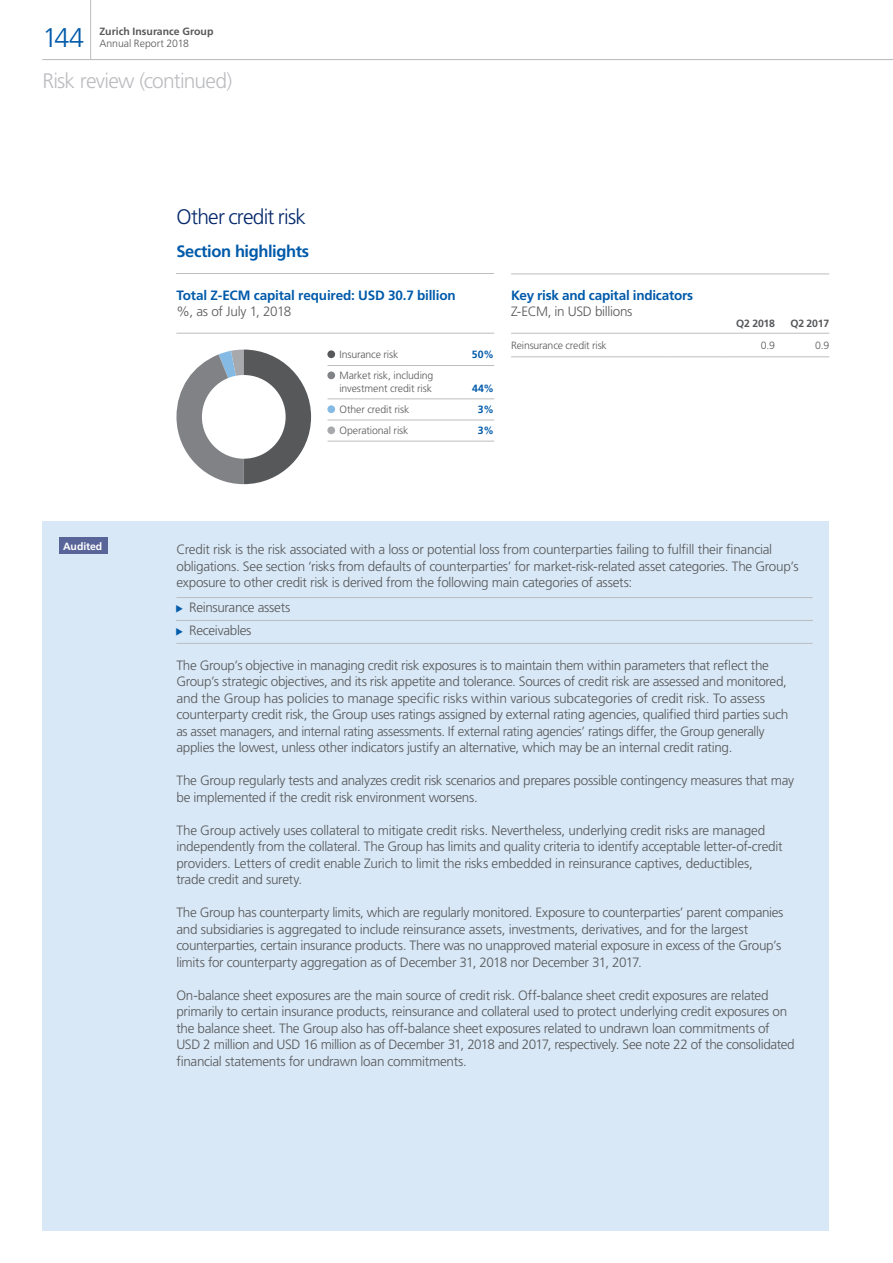
<style>
.page{position:relative;width:893px;height:1263px;background:#fff}
.page>*{position:absolute;margin:0;border:0;box-sizing:border-box;transform-origin:0 0}
.t1{font:300 27px "Frutiger LT Std";color:#015aaa}
.t2{font:300 21px "Frutiger LT Std";letter-spacing:-.035em;color:#bcbdc0}
.t3{font:300 21px "Frutiger LT Std";letter-spacing:-.035em;color:#04286b}
.t4{font:700 16.5px "Frutiger LT Std";letter-spacing:-.025em;color:#015aaa}
.t5{font:300 13.5px/16.5px "Frutiger LT Std";letter-spacing:-.025em;color:#57585a}
.t6{font:700 13.5px "Frutiger LT Std";letter-spacing:-.015em;color:#015aaa}
.t7{font:300 10.5px/12.8px "Frutiger LT Std";letter-spacing:-.01em;color:#57585a}
.t8{font:700 10.5px "Frutiger LT Std";color:#57585a}
.t9{font:700 10.5px "Frutiger LT Std";color:#015aaa}
.t10{font:700 10.5px "Frutiger LT Std";letter-spacing:-.01em;color:#fff}
.s1{color:#015aaa}
</style>
<div class="page">
<hr style="left:43px;top:59px;width:850px;height:1px;background:#bcbdc0">
<div style="left:43px;top:521px;width:786px;height:710px;background:#d8e8f6"></div>
<hr style="left:90px;top:0;width:1px;height:60px;background:#bcbdc0">
<div style="left:59px;top:538px;width:48px;height:16px;background:#596498"></div>
<hr style="left:176px;top:333px;width:318px;height:1px;background:#bcbdc0">
<hr style="left:328px;top:365px;width:166px;height:1px;background:#bcbdc0">
<hr style="left:328px;top:420px;width:166px;height:1px;background:#bcbdc0">
<hr style="left:328px;top:441px;width:166px;height:1px;background:#bcbdc0">
<hr style="left:328px;top:398px;width:166px;height:1px;background:#bcbdc0">
<div style="left:327px;top:350px;width:8px;height:8px;background:#57585a;border-radius:50%"></div>
<div style="left:327px;top:371px;width:8px;height:8px;background:#808285;border-radius:50%"></div>
<div style="left:327px;top:405px;width:8px;height:8px;background:#85bae4;border-radius:50%"></div>
<div style="left:327px;top:426px;width:8px;height:8px;background:#a8a9ad;border-radius:50%"></div>
<svg style="left:176px;top:350px;width:135px;height:134px"></svg>
<div style="left:202px;top:375px;width:84px;height:84px;background:#fff;border-radius:50%"></div>
<hr style="left:176px;top:274px;width:318px;height:1px;background:#bcbdc0">
<hr style="left:176px;top:597px;width:637px;height:1px;background:#bcbdc0">
<hr style="left:176px;top:620px;width:637px;height:1px;background:#bcbdc0">
<hr style="left:176px;top:643px;width:637px;height:1px;background:#bcbdc0">
<hr style="left:511px;top:274px;width:318px;height:1px;background:#bcbdc0">
<hr style="left:511px;top:333px;width:155px;height:1px;background:#bcbdc0">
<hr style="left:666px;top:333px;width:55px;height:1px;background:#bcbdc0">
<hr style="left:721px;top:333px;width:54px;height:1px;background:#bcbdc0">
<hr style="left:775px;top:333px;width:54px;height:1px;background:#bcbdc0">
<hr style="left:511px;top:356px;width:155px;height:1px;background:#bcbdc0">
<hr style="left:666px;top:356px;width:55px;height:1px;background:#bcbdc0">
<hr style="left:721px;top:356px;width:54px;height:1px;background:#bcbdc0">
<hr style="left:775px;top:356px;width:54px;height:1px;background:#bcbdc0">
<p class="t8" style="left:99px;top:25px;width:115px">Zurich Insurance Group</p>
<p class="t7" style="left:99px;top:37px;width:91px">Annual Report 2018</p>
<h1 class="t1" style="left:43px;top:22px;width:43px">144</h1>
<h2 class="t2" style="left:43px;top:69px;width:191px">Risk review (continued)</h2>
<p class="t10" style="left:63px;top:540px;width:41px">Audited</p>
<h2 class="t3" style="left:176px;top:205px;width:131px">Other credit risk</h2>
<p class="t4" style="left:176px;top:242px;width:134px">Section highlights</p>
<p class="t6" style="left:176px;top:288px;width:281px">Total Z-ECM capital required: USD 30.7 billion</p>
<p class="t5" style="left:176px;top:304px;width:116px">%, as of July 1, 2018</p>
<p class="t7" style="left:339px;top:348px;width:60px">Insurance risk</p>
<p class="t9" style="left:472px;top:348px;width:23px">50%</p>
<p class="t7" style="left:339px;top:369px;width:96px">Market risk, including investment credit risk</p>
<p class="t9" style="left:472px;top:382px;width:23px">44%</p>
<p class="t7" style="left:339px;top:403px;width:71px">Other credit risk</p>
<p class="t9" style="left:478px;top:403px;width:17px">3%</p>
<p class="t7" style="left:339px;top:424px;width:71px">Operational risk</p>
<p class="t9" style="left:478px;top:424px;width:17px">3%</p>
<p class="t6" style="left:511px;top:288px;width:184px">Key risk and capital indicators</p>
<p class="t5" style="left:511px;top:304px;width:123px">Z-ECM, in USD billions</p>
<p class="t8" style="left:736px;top:317px;width:40px">Q2 2018</p>
<p class="t8" style="left:790px;top:317px;width:40px">Q2 2017</p>
<p class="t7" style="left:511px;top:339px;width:97px">Reinsurance credit risk</p>
<p class="t7" style="left:761px;top:339px;width:16px">0.9</p>
<p class="t7" style="left:815px;top:339px;width:16px">0.9</p>
<p class="t5" style="left:176px;top:541px;width:624px">Credit risk is the risk associated with a loss or potential loss from counterparties failing to fulfill their financial obligations. See section ‘risks from defaults of counterparties’ for market-risk-related asset categories. The Group’s exposure to other credit risk is derived from the following main categories of assets:</p>
<p class="t5" style="left:175px;top:599px;width:117px"><span class="s1">✓</span> Reinsurance assets</p>
<p class="t5" style="left:175px;top:622px;width:78px"><span class="s1">✓</span> Receivables</p>
<p class="t5" style="left:176px;top:657px;width:613px">The Group’s objective in managing credit risk exposures is to maintain them within parameters that reflect the Group’s strategic objectives, and its risk appetite and tolerance. Sources of credit risk are assessed and monitored, and the Group has policies to manage specific risks within various subcategories of credit risk. To assess counterparty credit risk, the Group uses ratings assigned by external rating agencies, qualified third parties such as asset managers, and internal rating assessments. If external rating agencies’ ratings differ, the Group generally applies the lowest, unless other indicators justify an alternative, which may be an internal credit rating.</p>
<p class="t5" style="left:176px;top:772px;width:619px">The Group regularly tests and analyzes credit risk scenarios and prepares possible contingency measures that may be implemented if the credit risk environment worsens.</p>
<p class="t5" style="left:176px;top:822px;width:608px">The Group actively uses collateral to mitigate credit risks. Nevertheless, underlying credit risks are managed independently from the collateral. The Group has limits and quality criteria to identify acceptable letter-of-credit providers. Letters of credit enable Zurich to limit the risks embedded in reinsurance captives, deductibles, trade credit and surety.</p>
<p class="t5" style="left:176px;top:904px;width:609px">The Group has counterparty limits, which are regularly monitored. Exposure to counterparties’ parent companies and subsidiaries is aggregated to include reinsurance assets, investments, derivatives, and for the largest counterparties, certain insurance products. There was no unapproved material exposure in excess of the Group’s limits for counterparty aggregation as of December 31, 2018 nor December 31, 2017.</p>
<p class="t5" style="left:176px;top:987px;width:620px">On-balance sheet exposures are the main source of credit risk. Off-balance sheet credit exposures are related primarily to certain insurance products, reinsurance and collateral used to protect underlying credit exposures on the balance sheet. The Group also has off-balance sheet exposures related to undrawn loan commitments of USD 2 million and USD 16 million as of December 31, 2018 and 2017, respectively. See note 22 of the consolidated financial statements for undrawn loan commitments.</p>
</div>
